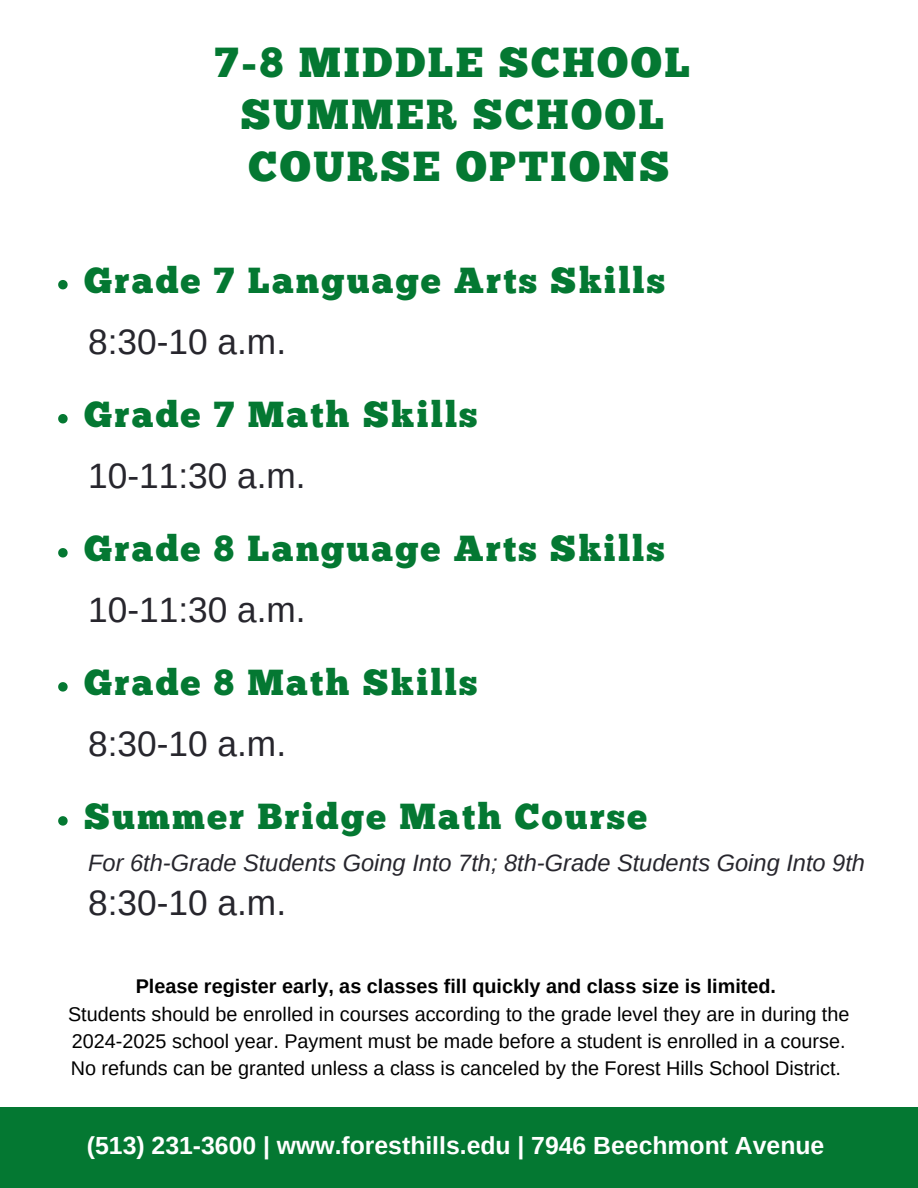
<style>
.page{position:relative;width:918px;height:1188px;background:#fff}
.page>*{position:absolute;margin:0;border:0;box-sizing:border-box;transform-origin:0 0}
.t1{font:42px/51.8px "Chunk Five";letter-spacing:.06em;color:#047832;text-align:center}
.t2{font:36.15px "Chunk Five";letter-spacing:.06em;color:#047832}
.t3{font:35.25px "Arimo";color:#27262d}
.t4{font:700 24.75px "Arimo";color:#fff}
.t5{font:italic 23.7px "Arimo";color:#27262d}
.t6{font:19.8px/27.3px "Arimo";color:#000}
.t7{font:700 19.8px "Arimo";color:#000}
</style>
<div class="page">
<svg style="left:58px;top:280px;width:10px;height:9px"></svg>
<svg style="left:58px;top:414px;width:10px;height:9px"></svg>
<svg style="left:58px;top:548px;width:10px;height:10px"></svg>
<svg style="left:58px;top:682px;width:10px;height:10px"></svg>
<svg style="left:58px;top:816px;width:10px;height:10px"></svg>
<div style="left:0;top:1107px;width:918px;height:81px;background:#047832"></div>
<h1 class="t1" style="left:215px;top:41px;width:477px">7-8 MIDDLE SCHOOL<br>SUMMER SCHOOL<br>COURSE OPTIONS</h1>
<h2 class="t2" style="left:84px;top:266px;width:582px">Grade 7 Language Arts Skills</h2>
<p class="t3" style="left:88px;top:322px;width:199px">8:30-10 a.m.</p>
<h2 class="t2" style="left:84px;top:400px;width:395px">Grade 7 Math Skills</h2>
<p class="t3" style="left:88px;top:456px;width:219px">10-11:30 a.m.</p>
<h2 class="t2" style="left:84px;top:534px;width:582px">Grade 8 Language Arts Skills</h2>
<p class="t3" style="left:88px;top:590px;width:219px">10-11:30 a.m.</p>
<h2 class="t2" style="left:84px;top:668px;width:395px">Grade 8 Math Skills</h2>
<p class="t3" style="left:88px;top:724px;width:199px">8:30-10 a.m.</p>
<h4 class="t2" style="left:84px;top:802px;width:564px">Summer Bridge Math Course</h4>
<h2 class="t5" style="left:88px;top:849px;width:778px">For 6th-Grade Students Going Into 7th; 8th-Grade Students Going Into 9th</h2>
<p class="t3" style="left:88px;top:883px;width:199px">8:30-10 a.m.</p>
<p class="t7" style="left:136px;top:975px;width:642px">Please register early, as classes fill quickly and class size is limited.</p>
<h5 class="t6" style="left:68px;top:1000px;width:783px">Students should be enrolled in courses according to the grade level they are in during the<br>2024-2025 school year. Payment must be made before a student is enrolled in a course.<br>No refunds can be granted unless a class is canceled by the Forest Hills School District.</h5>
<h3 class="t4" style="left:87px;top:1131px;width:739px">(513) 231-3600 | www.foresthills.edu | 7946 Beechmont Avenue</h3>
</div>
